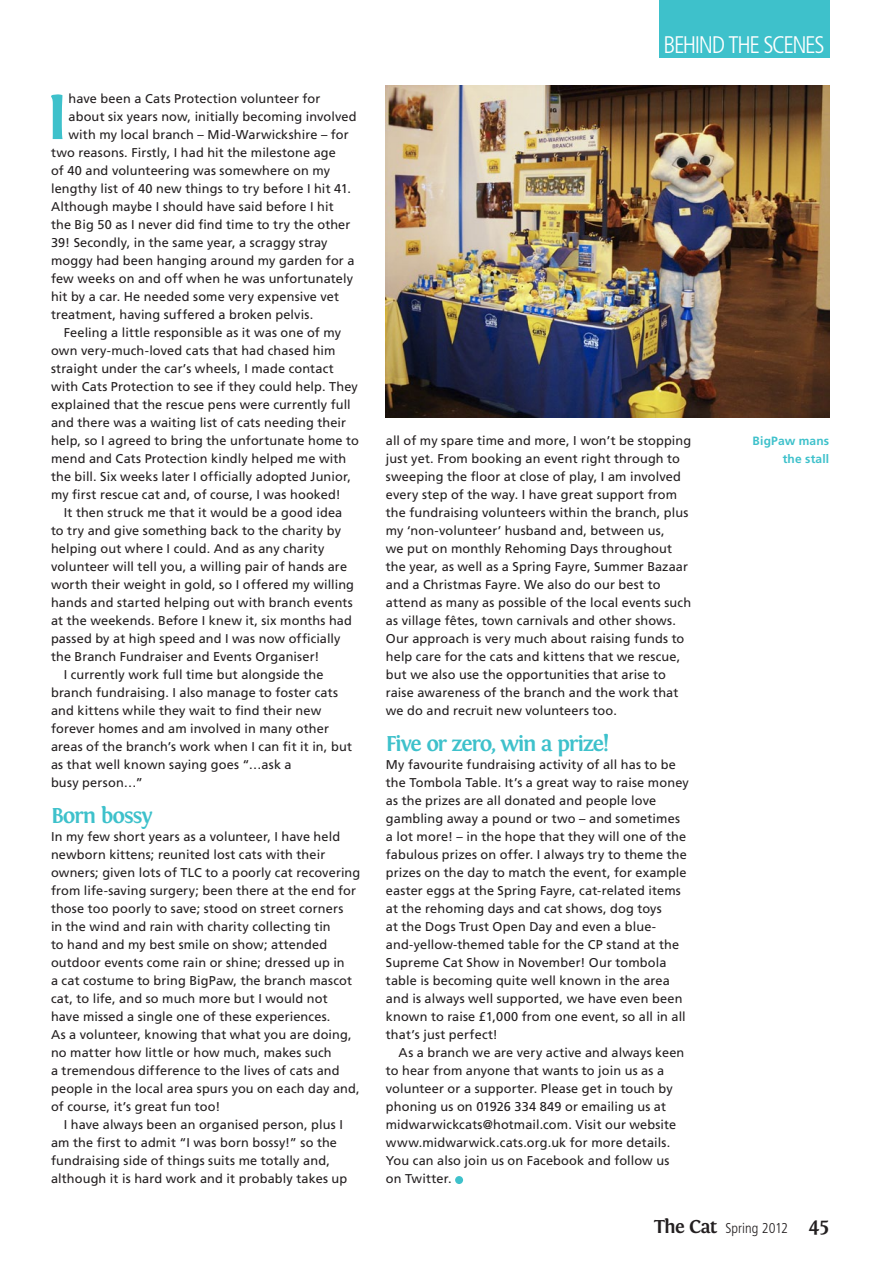
<style>
.page{position:relative;width:893px;height:1263px;background:#fff}
.page>*{position:absolute;margin:0;border:0;box-sizing:border-box;transform-origin:0 0}
.t1{font:700 65.85px "Fontin";color:#3ec1cb}
.t2{font:300 condensed 24px "Frutiger";letter-spacing:-.06em;color:#fff}
.t3{font:700 22.5px "Fontin";letter-spacing:-.05em;color:#3ec1cb}
.t4{font:300 condensed 14.25px "Frutiger";color:#231f20}
.t5{font:12.75px/18px "Frutiger";letter-spacing:.01em;color:#231f20}
.t6{font:700 12px/18px "Frutiger";letter-spacing:.015em;color:#3ec1cb;text-align:right}
.s1{font-family:"Fontin";font-weight:700;font-stretch:normal;font-size:19.5px}
.s2{font-family:"Fontin";font-weight:700;font-stretch:normal;font-size:21px}
</style>
<div class="page">
<img style="left:386px;top:85px;width:443px;height:332px">
<div style="left:659px;top:0;width:170px;height:58px;background:#3ec1cb"></div>
<div style="left:455px;top:1176px;width:8px;height:8px;background:#3ec1cb;border-radius:50%"></div>
<h1 class="t1" style="left:46px;top:80px;width:24px">I</h1>
<p class="t5" style="left:69px;top:89px;width:253px">have been a Cats Protection volunteer for</p>
<p class="t5" style="left:69px;top:107px;width:290px">about six years now, initially becoming involved</p>
<p class="t5" style="left:69px;top:126px;width:282px">with my local branch – Mid-Warwickshire – for</p>
<p class="t5" style="left:51px;top:144px;width:286px">two reasons. Firstly, I had hit the milestone age</p>
<p class="t5" style="left:51px;top:162px;width:281px">of 40 and volunteering was somewhere on my</p>
<p class="t5" style="left:51px;top:180px;width:301px">lengthy list of 40 new things to try before I hit 41.</p>
<p class="t5" style="left:51px;top:198px;width:284px">Although maybe I should have said before I hit</p>
<p class="t5" style="left:51px;top:216px;width:301px">the Big 50 as I never did find time to try the other</p>
<p class="t5" style="left:51px;top:234px;width:278px">39! Secondly, in the same year, a scraggy stray</p>
<p class="t5" style="left:51px;top:252px;width:305px">moggy had been hanging around my garden for a</p>
<p class="t5" style="left:51px;top:270px;width:304px">few weeks on and off when he was unfortunately</p>
<p class="t5" style="left:51px;top:288px;width:290px">hit by a car. He needed some very expensive vet</p>
<p class="t5" style="left:51px;top:306px;width:264px">treatment, having suffered a broken pelvis.</p>
<p class="t5" style="left:64px;top:324px;width:279px">Feeling a little responsible as it was one of my</p>
<p class="t5" style="left:51px;top:342px;width:286px">own very-much-loved cats that had chased him</p>
<p class="t5" style="left:51px;top:360px;width:284px">straight under the car’s wheels, I made contact</p>
<p class="t5" style="left:51px;top:378px;width:308px">with Cats Protection to see if they could help. They</p>
<p class="t5" style="left:51px;top:396px;width:301px">explained that the rescue pens were currently full</p>
<p class="t5" style="left:51px;top:414px;width:297px">and there was a waiting list of cats needing their</p>
<p class="t5" style="left:51px;top:432px;width:309px">help, so I agreed to bring the unfortunate home to</p>
<p class="t5" style="left:51px;top:450px;width:297px">mend and Cats Protection kindly helped me with</p>
<p class="t5" style="left:51px;top:468px;width:301px">the bill. Six weeks later I officially adopted Junior,</p>
<p class="t5" style="left:51px;top:486px;width:291px">my first rescue cat and, of course, I was hooked!</p>
<p class="t5" style="left:64px;top:504px;width:280px">It then struck me that it would be a good idea</p>
<p class="t5" style="left:51px;top:522px;width:292px">to try and give something back to the charity by</p>
<p class="t5" style="left:51px;top:540px;width:275px">helping out where I could. And as any charity</p>
<p class="t5" style="left:51px;top:558px;width:298px">volunteer will tell you, a willing pair of hands are</p>
<p class="t5" style="left:51px;top:576px;width:305px">worth their weight in gold, so I offered my willing</p>
<p class="t5" style="left:51px;top:594px;width:303px">hands and started helping out with branch events</p>
<p class="t5" style="left:51px;top:612px;width:302px">at the weekends. Before I knew it, six months had</p>
<p class="t5" style="left:51px;top:630px;width:291px">passed by at high speed and I was now officially</p>
<p class="t5" style="left:51px;top:648px;width:270px">the Branch Fundraiser and Events Organiser!</p>
<p class="t5" style="left:64px;top:666px;width:261px">I currently work full time but alongside the</p>
<p class="t5" style="left:51px;top:684px;width:289px">branch fundraising. I also manage to foster cats</p>
<p class="t5" style="left:51px;top:702px;width:272px">and kittens while they wait to find their new</p>
<p class="t5" style="left:51px;top:720px;width:279px">forever homes and am involved in many other</p>
<p class="t5" style="left:51px;top:738px;width:302px">areas of the branch’s work when I can fit it in, but</p>
<p class="t5" style="left:51px;top:756px;width:242px">as that well known saying goes “…ask a</p>
<p class="t5" style="left:51px;top:774px;width:93px">busy person…”</p>
<h3 class="t3" style="left:51px;top:803px;width:103px">Born bossy</h3>
<p class="t5" style="left:51px;top:827px;width:311px">In my few short years as a volunteer, I have held newborn kittens; reunited lost cats with their owners; given lots of TLC to a poorly cat recovering from life-saving surgery; been there at the end for those too poorly to save; stood on street corners<br>in the wind and rain with charity collecting tin<br>to hand and my best smile on show; attended outdoor events come rain or shine; dressed up in<br>a cat costume to bring BigPaw, the branch mascot cat, to life, and so much more but I would not<br>have missed a single one of these experiences.<br>As a volunteer, knowing that what you are doing, no matter how little or how much, makes such<br>a tremendous difference to the lives of cats and people in the local area spurs you on each day and, of course, it’s great fun too!</p>
<p class="t5" style="left:51px;top:1116px;width:298px;text-indent:13px">I have always been an organised person, plus I am the first to admit “I was born bossy!” so the fundraising side of things suits me totally and, although it is hard work and it probably takes up</p>
<h2 class="t2" style="left:663px;top:31px;width:163px">BEHIND THE SCENES</h2>
<p class="t5" style="left:386px;top:432px;width:307px">all of my spare time and more, I won’t be stopping just yet. From booking an event right through to sweeping the floor at close of play, I am involved every step of the way. I have great support from the fundraising volunteers within the branch, plus my ‘non-volunteer’ husband and, between us,<br>we put on monthly Rehoming Days throughout the year, as well as a Spring Fayre, Summer Bazaar and a Christmas Fayre. We also do our best to attend as many as possible of the local events such as village fêtes, town carnivals and other shows.<br>Our approach is very much about raising funds to help care for the cats and kittens that we rescue, but we also use the opportunities that arise to raise awareness of the branch and the work that we do and recruit new volunteers too.</p>
<h3 class="t3" style="left:386px;top:731px;width:225px">Five or zero, win a prize!</h3>
<p class="t5" style="left:386px;top:755px;width:304px">My favourite fundraising activity of all has to be the Tombola Table. It’s a great way to raise money as the prizes are all donated and people love gambling away a pound or two – and sometimes a lot more! – in the hope that they will one of the fabulous prizes on offer. I always try to theme the prizes on the day to match the event, for example easter eggs at the Spring Fayre, cat-related items at the rehoming days and cat shows, dog toys<br>at the Dogs Trust Open Day and even a blue&shy;and-yellow-themed table for the CP stand at the Supreme Cat Show in November! Our tombola table is becoming quite well known in the area and is always well supported, we have even been known to raise £1,000 from one event, so all in all that’s just perfect!</p>
<p class="t5" style="left:386px;top:1044px;width:300px;text-indent:13px">As a branch we are very active and always keen to hear from anyone that wants to join us as a volunteer or a supporter. Please get in touch by phoning us on 01926 334 849 or emailing us at midwarwickcats@hotmail.com. Visit our website www.midwarwick.cats.org.uk for more details.<br>You can also join us on Facebook and follow us on Twitter.</p>
<p class="t6" style="left:753px;top:432px;width:78px">BigPaw mans the stall</p>
<p class="t4" style="left:654px;top:1220px;width:176px"><span class="s1">The Cat</span> Spring 2012 <span class="s2">45</span></p>
</div>
